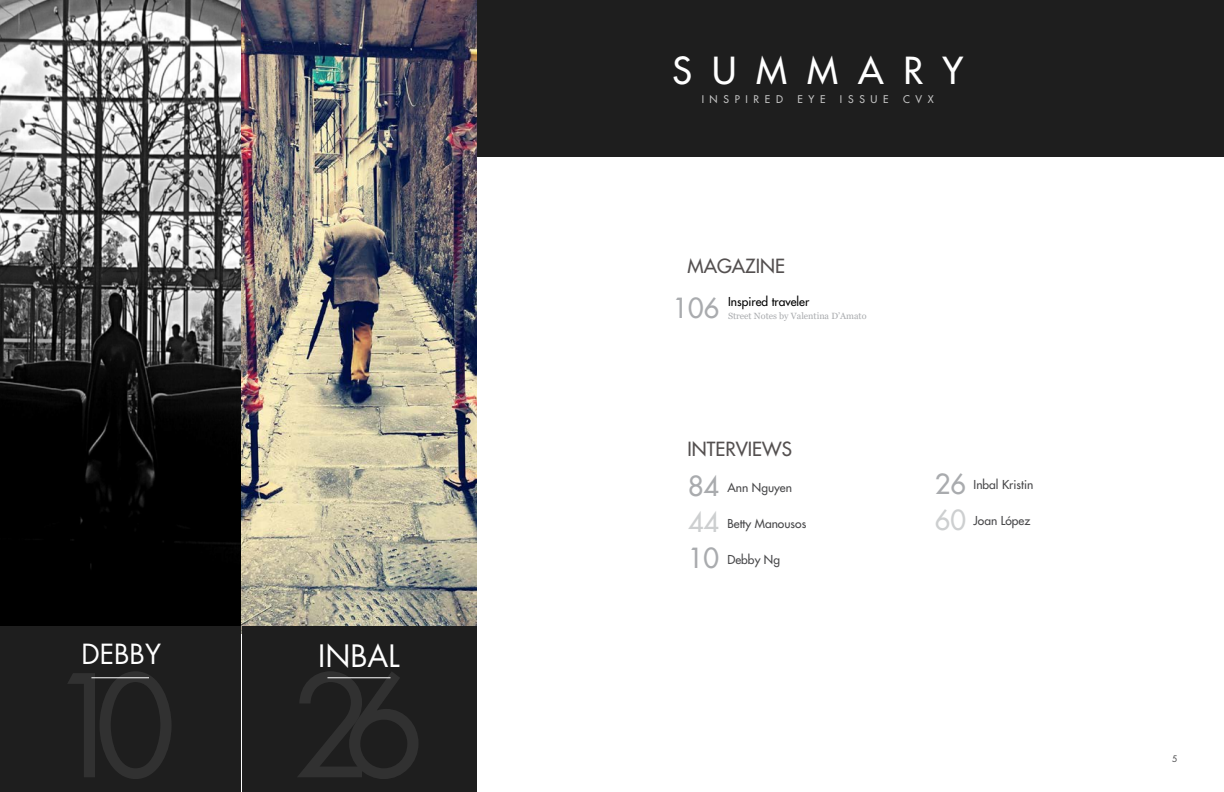
<style>
.page{position:relative;width:1224px;height:792px;background:#fff}
.page>*{position:absolute;margin:0;border:0;box-sizing:border-box;transform-origin:0 0}
.t1{font:500 36.3px "Futura Std";letter-spacing:.55em;color:#fff}
.t2{font:30px "Futura Std";color:#fff}
.t3{font:500 27px "Futura Std";color:#a9abae}
.t4{font:27px "Futura Std";color:#fff}
.t5{font:500 27px "Futura Std";color:#cdcfd0}
.t6{font:500 19px "Futura Std";color:#545050}
.t7{font:500 12px "Futura Std";color:#48484a}
.t8{font:500 12px "Futura Std";color:#000}
.t9{font:500 10.4px "Futura Std";letter-spacing:.55em;color:#fff}
.t10{font:9px "Georgia";color:#a9abae}
.t11{font:8.7px "Futura Std";color:#48484a}
</style>
<div class="page">
<div style="left:478px;top:0;width:746px;height:156px;background:#1e1e1e"></div>
<img style="left:242px;top:0;width:235px;height:627px">
<div style="left:242px;top:627px;width:235px;height:165px;background:#1e1e1e"></div>
<hr style="left:327px;top:677px;width:64px;height:1px;background:#fff">
<img style="left:0;top:0;width:240px;height:627px">
<div style="left:0;top:627px;width:240px;height:165px;background:#1e1e1e"></div>
<hr style="left:91px;top:677px;width:58px;height:1px;background:#fff">
<h3 class="t4" style="left:82px;top:637px;width:17px">DEBBY</h3>
<h2 class="t2" style="left:318px;top:636px;width:17px">INBAL</h2>
<h1 class="t1" style="left:673px;top:48px;width:292px">SUMMARY</h1>
<p class="t9" style="left:701px;top:92px;width:83px">INSPIRED</p>
<p class="t9" style="left:797px;top:92px;width:30px">EYE</p>
<p class="t9" style="left:840px;top:92px;width:50px">ISSUE</p>
<p class="t9" style="left:903px;top:92px;width:32px">CVX</p>
<h3 class="t6" style="left:688px;top:254px;width:99px">MAGAZINE</h3>
<p class="t8" style="left:728px;top:294px;width:83px">Inspired traveler</p>
<h3 class="t3" style="left:673px;top:291px;width:48px">106</h3>
<p class="t10" style="left:728px;top:310px;width:140px">Street Notes by Valentina D’Amato</p>
<h3 class="t6" style="left:688px;top:437px;width:106px">INTERVIEWS</h3>
<h3 class="t3" style="left:688px;top:470px;width:33px">84</h3>
<h3 class="t5" style="left:688px;top:506px;width:33px">44</h3>
<h3 class="t3" style="left:688px;top:542px;width:33px">10</h3>
<p class="t7" style="left:727px;top:480px;width:66px">Ann Nguyen</p>
<p class="t7" style="left:727px;top:516px;width:80px">Betty Manousos</p>
<p class="t7" style="left:727px;top:552px;width:54px">Debby Ng</p>
<h3 class="t3" style="left:935px;top:468px;width:33px">26</h3>
<h3 class="t5" style="left:935px;top:504px;width:33px">60</h3>
<p class="t7" style="left:974px;top:477px;width:61px">Inbal Kristin</p>
<p class="t7" style="left:974px;top:513px;width:58px">Joan López</p>
<p class="t11" style="left:1172px;top:754px;width:7px">5</p>
</div>
